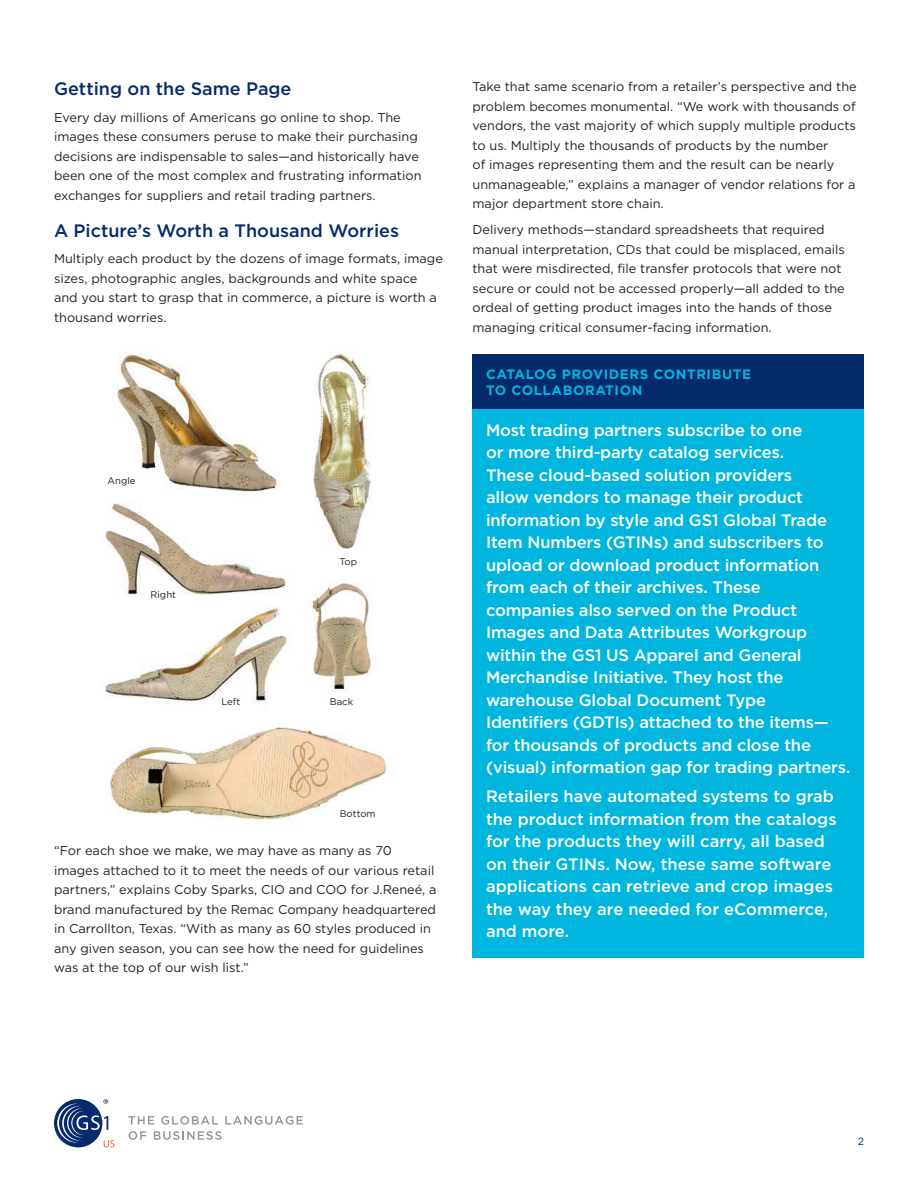
<style>
.page{position:relative;width:918px;height:1188px;background:#fff}
.page>*{position:absolute;margin:0;border:0;box-sizing:border-box;transform-origin:0 0}
.Subhead_1{font:500 18px "Gotham";color:#052b6c}
.Box_Callout{font:500 16.5px/22.5px "Gotham";letter-spacing:-.01em;color:#fff}
.Box_Head{font:700 13.5px/16.5px "Gotham";letter-spacing:.04em;color:#00b6de}
.Text_1{font:12.75px/19.5px "Gotham";color:#231f20}
.t1{font:10.5px "Gotham";color:#052b6c}
.Text_1-2{font:9.6px "Gotham";color:#231f20}
</style>
<div class="page">
<div style="left:54px;top:1099px;width:48px;height:48px;background:#052b6c;border-radius:50%"></div>
<svg style="left:57px;top:1099px;width:57px;height:48px"></svg>
<svg style="left:128px;top:1116px;width:26px;height:9px"></svg>
<svg style="left:161px;top:1116px;width:57px;height:9px"></svg>
<svg style="left:225px;top:1116px;width:78px;height:9px"></svg>
<svg style="left:129px;top:1131px;width:17px;height:9px"></svg>
<svg style="left:154px;top:1131px;width:68px;height:9px"></svg>
<div style="left:472px;top:355px;width:392px;height:54px;background:#052b6c"></div>
<div style="left:472px;top:409px;width:392px;height:549px;background:#00b6de"></div>
<img style="left:105px;top:352px;width:284px;height:468px">
<p class="Subhead_1" style="left:54px;top:79px;width:239px">Getting on the Same Page</p>
<p class="Text_1" style="left:54px;top:107px;width:369px">Every day millions of Americans go online to shop. The images these consumers peruse to make their purchasing decisions are indispensable to sales—and historically have been one of the most complex and frustrating information exchanges for suppliers and retail trading partners.</p>
<p class="Subhead_1" style="left:54px;top:221px;width:347px">A Picture’s Worth a Thousand Worries</p>
<p class="Text_1" style="left:54px;top:249px;width:390px">Multiply each product by the dozens of image formats, image sizes, photographic angles, backgrounds and white space and you start to grasp that in commerce, a picture is worth a thousand worries.</p>
<p class="Text_1-2" style="left:108px;top:475px;width:29px">Angle</p>
<p class="Text_1-2" style="left:151px;top:589px;width:27px">Right</p>
<p class="Text_1-2" style="left:340px;top:556px;width:19px">Top</p>
<p class="Text_1-2" style="left:221px;top:695px;width:20px">Left</p>
<p class="Text_1-2" style="left:330px;top:695px;width:25px">Back</p>
<p class="Text_1-2" style="left:340px;top:808px;width:37px">Bottom</p>
<p class="Text_1" style="left:54px;top:841px;width:384px">“For each shoe we make, we may have as many as 70 images attached to it to meet the needs of our various retail partners,” explains Coby Sparks, CIO and COO for J.Reneé, a brand manufactured by the Remac Company headquartered in Carrollton, Texas. “With as many as 60 styles produced in any given season, you can see how the need for guidelines was at the top of our wish list.”</p>
<p class="Text_1" style="left:472px;top:77px;width:386px">Take that same scenario from a retailer’s perspective and the problem becomes monumental. “We work with thousands of vendors, the vast majority of which supply multiple products to us. Multiply the thousands of products by the number<br>of images representing them and the result can be nearly unmanageable,” explains a manager of vendor relations for a major department store chain.</p>
<p class="Text_1" style="left:472px;top:220px;width:374px">Delivery methods—standard spreadsheets that required manual interpretation, CDs that could be misplaced, emails that were misdirected, file transfer protocols that were not secure or could not be accessed properly—all added to the ordeal of getting product images into the hands of those managing critical consumer-facing information.</p>
<p class="Box_Head" style="left:486px;top:366px;width:267px">CATALOG PROVIDERS CONTRIBUTE<br>TO COLLABORATION</p>
<p class="Box_Callout" style="left:486px;top:418px;width:366px">Most trading partners subscribe to one<br>or more third-party catalog services.<br>These cloud-based solution providers<br>allow vendors to manage their product information by style and GS1 Global Trade Item Numbers (GTINs) and subscribers to upload or download product information from each of their archives. These companies also served on the Product Images and Data Attributes Workgroup within the GS1 US Apparel and General Merchandise Initiative. They host the warehouse Global Document Type Identifiers (GDTIs) attached to the items— for thousands of products and close the (visual) information gap for trading partners.</p>
<p class="Box_Callout" style="left:486px;top:785px;width:352px">Retailers have automated systems to grab the product information from the catalogs for the products they will carry, all based on their GTINs. Now, these same software applications can retrieve and crop images the way they are needed for eCommerce, and more.</p>
<p class="t1" style="left:858px;top:1134px;width:8px">2</p>
</div>
